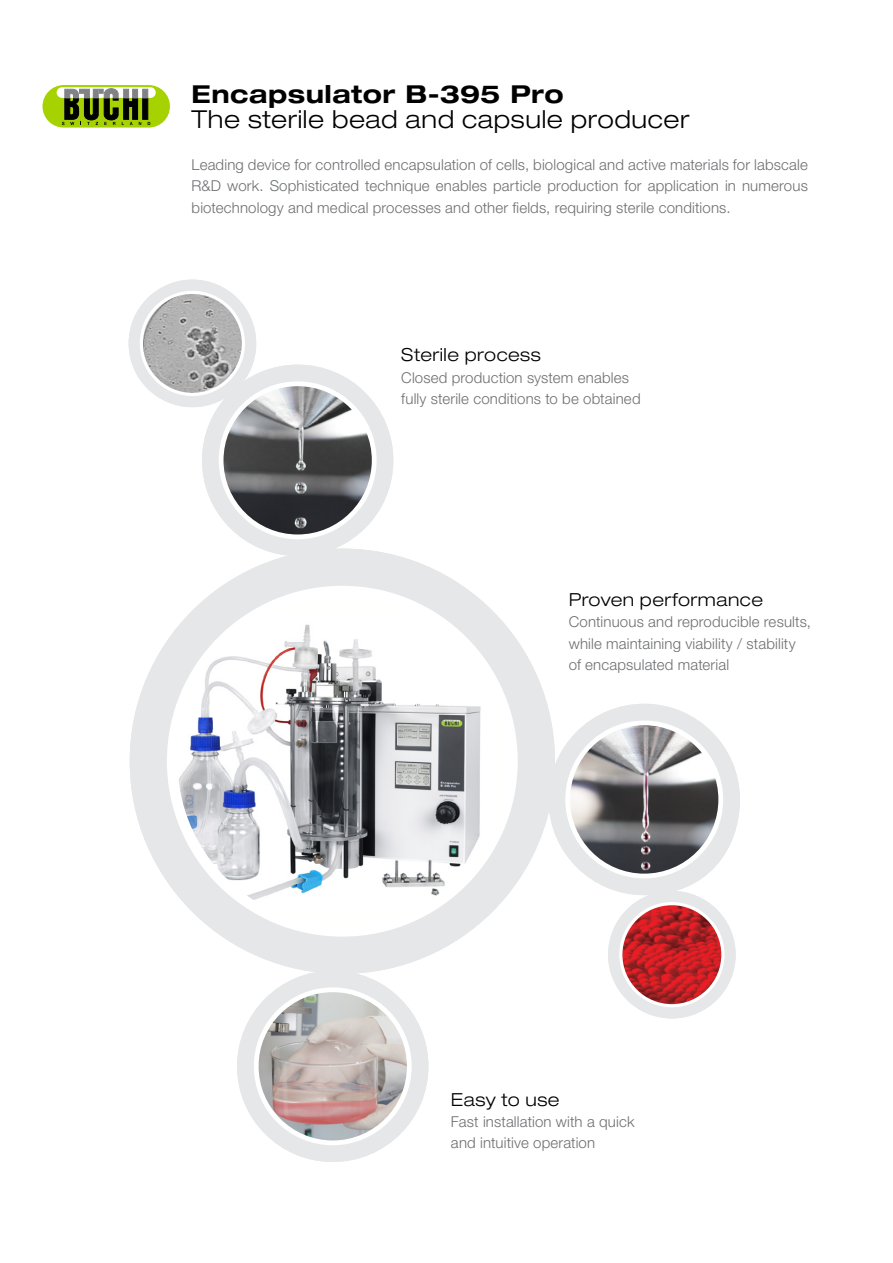
<style>
.page{position:relative;width:893px;height:1263px;background:#fff}
.page>*{position:absolute;margin:0;border:0;box-sizing:border-box;transform-origin:0 0}
.EN_Cover_Subline{font:300 expanded 24.75px "Helvetica Neue LT Std";letter-spacing:.025em;color:#000}
.EN_Cover_Headline{font:700 expanded 24.75px "Helvetica Neue LT Std";letter-spacing:.02em;color:#000}
.EN_Title{font:300 expanded 18px "Helvetica Neue LT Std";letter-spacing:.025em;color:#000}
.EN_Body_text_justifi{font:300 15px/21.3px "Helvetica Neue LT Std";letter-spacing:.01em;color:#6d6e71;text-align:justify}
.EN_Body_text_left{font:300 15px/21.3px "Helvetica Neue LT Std";letter-spacing:.01em;color:#6d6e71}
</style>
<div class="page">
<div style="left:43px;top:85px;width:127px;height:43px;background:#a5d200;border-radius:21px"></div>
<div style="left:143px;top:89px;width:5px;height:30px;background:#000;border:1px solid #000"></div>
<svg style="left:57px;top:87px;width:99px;height:11px"></svg>
<div style="left:143px;top:89px;width:5px;height:9px;background:#808285"></div>
<svg style="left:62px;top:89px;width:79px;height:36px"></svg>
<div style="left:130px;top:549px;width:425px;height:425px;background:#e6e7e8;border-radius:50%"></div>
<div style="left:167px;top:586px;width:351px;height:350px;background:#fff;border-radius:50%"></div>
<svg style="left:178px;top:596px;width:329px;height:330px"></svg>
<div style="left:237px;top:971px;width:191px;height:191px;background:#e6e7e8;border-radius:50%"></div>
<div style="left:254px;top:987px;width:158px;height:158px;background:#fff;border-radius:50%"></div>
<img style="left:259px;top:992px;width:148px;height:148px;border-radius:74px">
<div style="left:608px;top:891px;width:128px;height:127px;background:#e6e7e8;border-radius:50%"></div>
<svg style="left:619px;top:902px;width:105px;height:105px"></svg>
<img style="left:622px;top:905px;width:99px;height:99px;border-radius:49px">
<div style="left:129px;top:280px;width:127px;height:127px;background:#e6e7e8;border-radius:50%"></div>
<div style="left:140px;top:291px;width:105px;height:105px;background:#fff;border-radius:50%"></div>
<img style="left:143px;top:294px;width:99px;height:99px;border-radius:49px">
<div style="left:549px;top:704px;width:191px;height:191px;background:#e6e7e8;border-radius:50%"></div>
<div style="left:565px;top:720px;width:158px;height:158px;background:#fff;border-radius:50%"></div>
<img style="left:570px;top:725px;width:148px;height:149px;border-radius:74px">
<div style="left:202px;top:365px;width:191px;height:191px;background:#e6e7e8;border-radius:50%"></div>
<div style="left:219px;top:381px;width:158px;height:158px;background:#fff;border-radius:50%"></div>
<img style="left:223px;top:386px;width:149px;height:148px;border-radius:74px">
<p class="EN_Cover_Headline" style="left:192px;top:78px;width:374px">Encapsulator B-395 Pro</p>
<p class="EN_Cover_Subline" style="left:192px;top:104px;width:499px">The sterile bead and capsule producer</p>
<p class="EN_Body_text_justifi" style="left:192px;top:154px;width:618px">Leading device for controlled encapsulation of cells, biological and active materials for labscale R&amp;D work. Sophisticated technique enables particle production for application in numerous biotechnology and medical processes and other fields, requiring sterile conditions.</p>
<p class="EN_Title" style="left:401px;top:344px;width:141px">Sterile process</p>
<p class="EN_Body_text_left" style="left:401px;top:366px;width:241px">Closed production system enables fully sterile conditions to be obtained</p>
<p class="EN_Title" style="left:569px;top:589px;width:196px">Proven performance</p>
<p class="EN_Body_text_left" style="left:569px;top:611px;width:244px">Continuous and reproducible results, while maintaining viability / stability of encapsulated material</p>
<p class="EN_Title" style="left:451px;top:1088px;width:110px">Easy to use</p>
<p class="EN_Body_text_left" style="left:451px;top:1110px;width:185px">Fast installation with a quick and intuitive operation</p>
</div>
